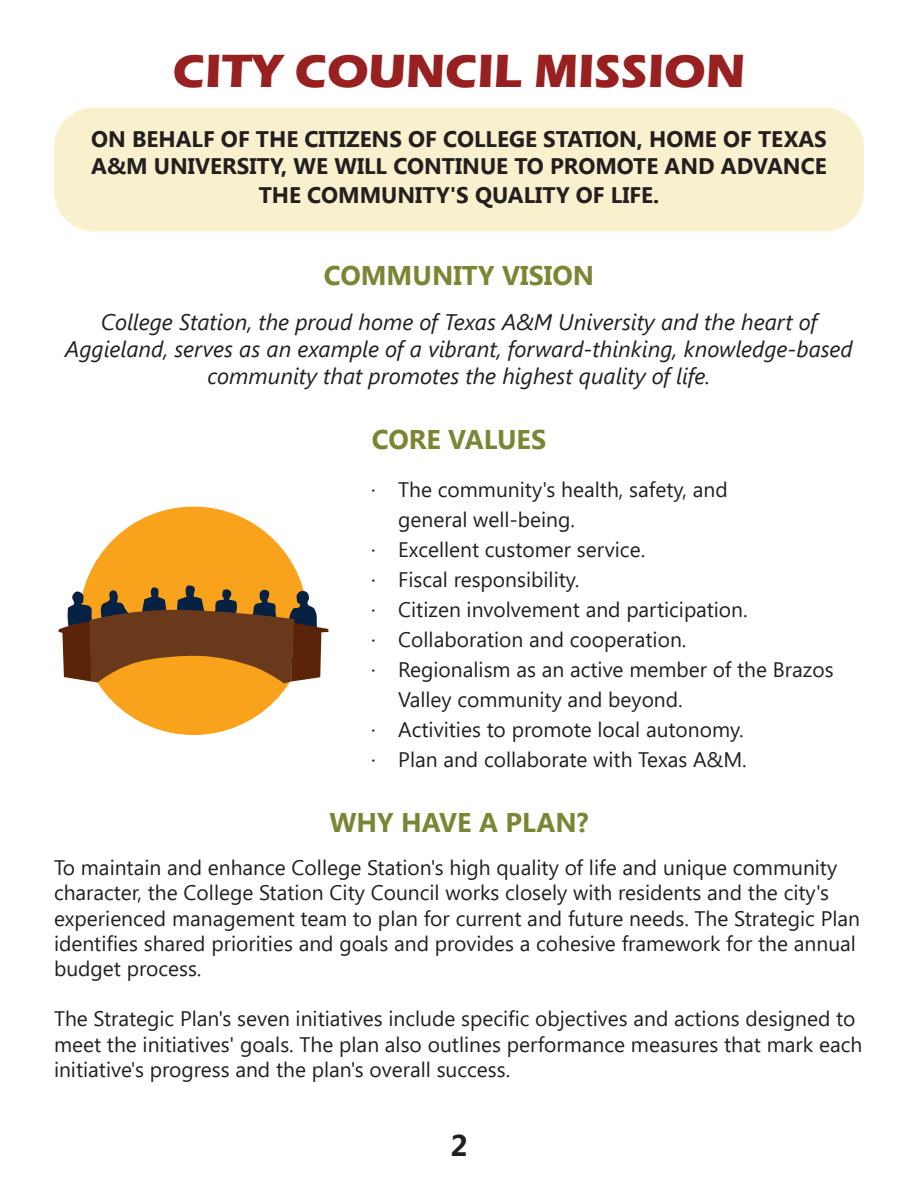
<style>
.page{position:relative;width:918px;height:1188px;background:#fff}
.page>*{position:absolute;margin:0;border:0;box-sizing:border-box;transform-origin:0 0}
.Header_-_Small{font:700 48px "Eras ITC";color:#982020}
.Table_of_Contents{font:700 30px "Segoe UI";color:#231f20}
.Title_-_Color{font:700 27px "Segoe UI";color:#7c8534}
.t1{font:italic 22.5px/27px "Segoe UI";color:#231f20;text-align:center}
.t2{font:700 22.5px/27.9px "Segoe UI";color:#231f20;text-align:center}
.t3{font:21px/25.2px "Segoe UI";color:#231f20}
</style>
<div class="page">
<div style="left:54px;top:107px;width:810px;height:125px;background:#f9f0cd;border-radius:41px"></div>
<div style="left:79px;top:507px;width:229px;height:228px;background:#f9a21c;border-radius:50%"></div>
<svg style="left:58px;top:585px;width:270px;height:98px"></svg>
<p class="Header_-_Small" style="left:173px;top:44px;width:574px">CITY COUNCIL MISSION</p>
<p class="t2" style="left:91px;top:125px;width:737px">ON BEHALF OF THE CITIZENS OF COLLEGE STATION, HOME OF TEXAS<br>A&amp;M UNIVERSITY, WE WILL CONTINUE TO PROMOTE AND ADVANCE<br>THE COMMUNITY'S QUALITY OF LIFE.</p>
<p class="Title_-_Color" style="left:324px;top:260px;width:272px">COMMUNITY VISION</p>
<p class="t1" style="left:65px;top:309px;width:789px">College Station, the proud home of Texas A&amp;M University and the heart of<br>Aggieland, serves as an example of a vibrant, forward-thinking, knowledge-based community that promotes the highest quality of life.</p>
<p class="Title_-_Color" style="left:372px;top:424px;width:176px">CORE VALUES</p>
<p class="t3" style="left:398px;top:475px;width:331px;line-height:30px;text-indent:-27px">· The community's health, safety, and general well-being.</p>
<p class="t3" style="left:371px;top:537px;width:275px">· Excellent customer service.</p>
<p class="t3" style="left:371px;top:567px;width:210px">· Fiscal responsibility.</p>
<p class="t3" style="left:371px;top:597px;width:378px">· Citizen involvement and participation.</p>
<p class="t3" style="left:371px;top:627px;width:317px">· Collaboration and cooperation.</p>
<p class="t3" style="left:398px;top:655px;width:437px;line-height:30px;text-indent:-27px">· Regionalism as an active member of the Brazos<br>Valley community and beyond.</p>
<p class="t3" style="left:371px;top:717px;width:374px">· Activities to promote local autonomy.</p>
<p class="t3" style="left:371px;top:747px;width:377px">· Plan and collaborate with Texas A&amp;M.</p>
<p class="Title_-_Color" style="left:329px;top:807px;width:261px">WHY HAVE A PLAN?</p>
<p class="t3" style="left:54px;top:855px;width:808px">To maintain and enhance College Station's high quality of life and unique community character, the College Station City Council works closely with residents and the city's experienced management team to plan for current and future needs. The Strategic Plan identifies shared priorities and goals and provides a cohesive framework for the annual budget process.</p>
<p class="t3" style="left:54px;top:1007px;width:810px">The Strategic Plan's seven initiatives include specific objectives and actions designed to meet the initiatives' goals. The plan also outlines performance measures that mark each initiative's progress and the plan's overall success.</p>
<p class="Table_of_Contents" style="left:450px;top:1128px;width:19px">2</p>
</div>
